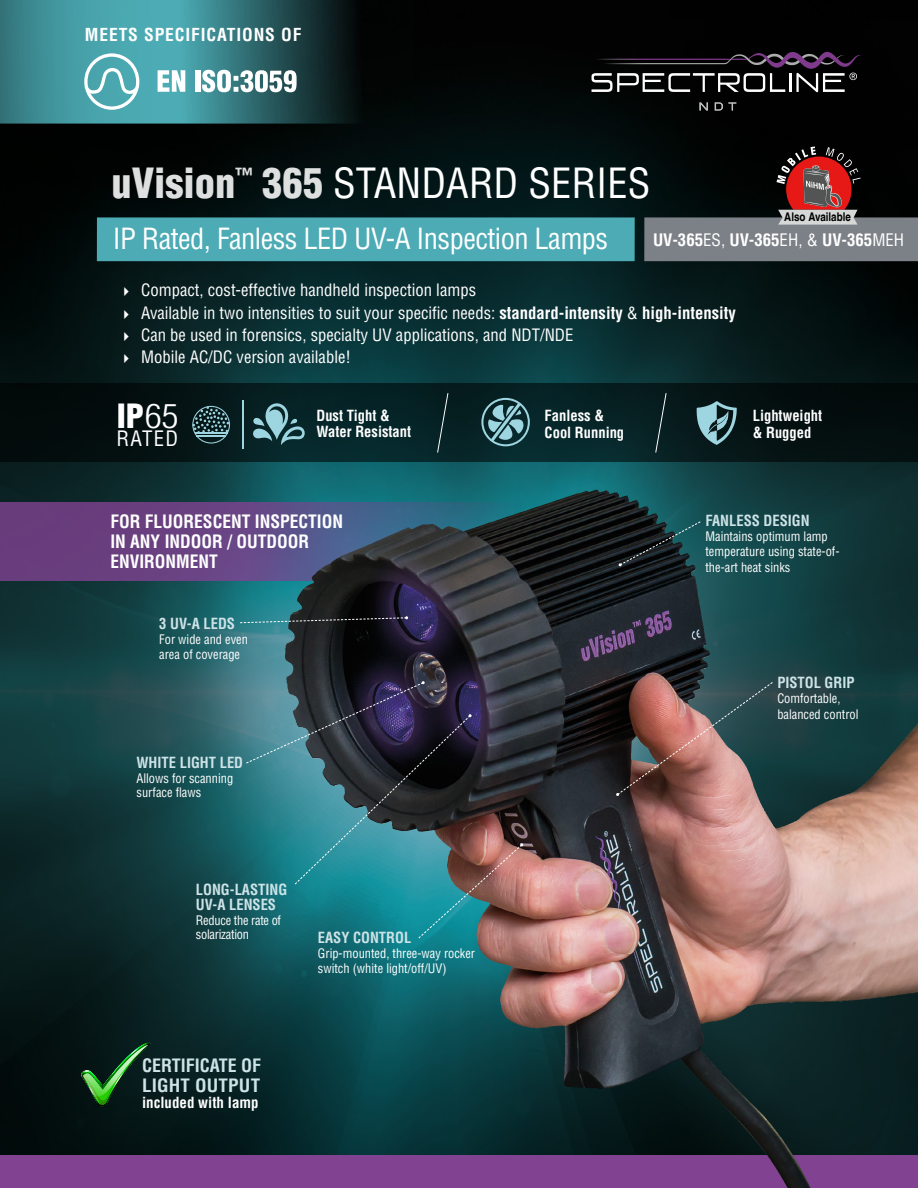
<style>
.page{position:relative;width:918px;height:1188px;background:#fff}
.page>*{position:absolute;margin:0;border:0;box-sizing:border-box;transform-origin:0 0}
.t1{font:condensed 40.65px "Helvetica LT Std";color:#fff}
.t2{font:900 condensed 32.55px "Helvetica";color:#fff}
.t3{font:condensed 28.5px "Helvetica LT Std";letter-spacing:-.02em;color:#fff}
.t4{font:condensed 20.7px "Helvetica LT Std";letter-spacing:.06em;color:#fff}
.t5{font:700 condensed 18px/20.2px "Helvetica LT Std";color:#fff}
.t6{font:700 condensed 18px/19.5px "Helvetica LT Std";color:#cde3e7}
.t7{font:700 condensed 17.55px "Helvetica LT Std";letter-spacing:.05em;color:#fff}
.t8{font:700 condensed 16.8px "Helvetica LT Std";color:#fff}
.t9{font:condensed 16.65px/22px "Helvetica LT Std";color:#fff}
.t10{font:700 condensed 15px/15.5px "Helvetica LT Std";color:#cde3e7}
.t11{font:700 condensed 15px/16.5px "Helvetica LT Std";color:#fff}
.t12{font:condensed 12.9px/15.5px "Helvetica LT Std";color:#fff}
.t13{font:condensed 12.9px/14.2px "Helvetica LT Std";letter-spacing:-.02em;color:#fff}
.t14{font:700 condensed 12px "Helvetica LT";color:#000}
.s1{font-weight:900;color:#dedfdf}
.s2{font-weight:400}
.s3{font-weight:700}
.s4{font-weight:300}
</style>
<div class="page">
<img style="left:0;top:0;width:918px;height:1155px">
<div style="left:0;top:1155px;width:918px;height:33px;background:#804291"></div>
<svg style="left:0;top:502px;width:526px;height:79px;background:#564270"></svg>
<img style="left:413px;top:490px;width:183px;height:41px">
<div style="left:644px;top:217px;width:274px;height:44px;background:#7c8187"></div>
<div style="left:97px;top:217px;width:538px;height:44px;background:#4cabb4"></div>
<svg style="left:618px;top:521px;width:83px;height:46px;background:#182f32"></svg>
<svg style="left:616px;top:681px;width:157px;height:115px;background:#6c5855"></svg>
<svg style="left:700px;top:102px;width:8px;height:8px"></svg>
<svg style="left:715px;top:102px;width:21px;height:8px"></svg>
<svg style="left:581px;top:52px;width:280px;height:40px;background:#312d32"></svg>
<svg style="left:0;top:384px;width:918px;height:78px;background:#05191a"></svg>
<svg style="left:481px;top:398px;width:49px;height:48px;background:#436c72"></svg>
<svg style="left:697px;top:401px;width:40px;height:44px;background:#4e7278"></svg>
<svg style="left:252px;top:403px;width:54px;height:42px;background:#3d646a"></svg>
<hr style="left:243px;top:400px;width:1px;height:48px;background:#9dd5e1">
<svg style="left:192px;top:406px;width:38px;height:38px"></svg>
<svg style="left:239px;top:616px;width:169px;height:7px"></svg>
<img style="left:245px;top:681px;width:278px;height:258px">
<img style="left:79px;top:1042px;width:73px;height:69px">
<svg style="left:0;top:0;width:414px;height:124px;background:#2d656a"></svg>
<svg style="left:84px;top:53px;width:55px;height:57px"></svg>
<svg style="left:158px;top:70px;width:27px;height:22px"></svg>
<div style="left:195px;top:70px;width:5px;height:22px;background:#fff"></div>
<svg style="left:202px;top:70px;width:95px;height:22px"></svg>
<svg style="left:777px;top:146px;width:84px;height:79px;background:#824a49"></svg>
<svg style="left:437px;top:393px;width:12px;height:60px"></svg>
<svg style="left:655px;top:393px;width:12px;height:60px"></svg>
<svg style="left:124px;top:287px;width:5px;height:9px"></svg>
<svg style="left:124px;top:309px;width:5px;height:10px"></svg>
<svg style="left:124px;top:332px;width:5px;height:9px"></svg>
<svg style="left:124px;top:354px;width:5px;height:9px"></svg>
<p class="t7" style="left:85px;top:23px;width:218px">MEETS SPECIFICATIONS OF</p>
<h1 class="t1" style="left:111px;top:158px;width:541px"><span class="s1">uVision</span><sup>™</sup> <span class="s1">365</span> STANDARD SERIES</h1>
<p class="t14" style="left:784px;top:210px;width:68px">Also Available</p>
<h3 class="t3" style="left:113px;top:221px;width:497px">IP Rated, Fanless LED UV-A Inspection Lamps</h3>
<p class="t8" style="left:653px;top:229px;width:253px">UV-365<span class="s2">ES,</span> UV-365<span class="s2">EH, &amp;</span> UV-365<span class="s2">MEH</span></p>
<p class="t9" style="left:141px;top:279px;width:596px">Compact, cost-effective handheld inspection lamps<br>Available in two intensities to suit your specific needs: <span class="s3">standard-intensity</span> &amp; <span class="s3">high-intensity </span>Can be used in forensics, specialty UV applications, and NDT/NDE<br>Mobile AC/DC version available!</p>
<h2 class="t2" style="left:117px;top:396px;width:64px">IP<span class="s4">65</span></h2>
<p class="t4" style="left:117px;top:425px;width:63px">RATED</p>
<p class="t11" style="left:316px;top:407px;width:96px">Dust Tight &amp;<br>Water Resistant</p>
<p class="t11" style="left:753px;top:407px;width:71px">Lightweight &amp; Rugged</p>
<p class="t11" style="left:545px;top:407px;width:81px">Fanless &amp;<br>Cool Running</p>
<p class="t5" style="left:110px;top:511px;width:234px">FOR FLUORESCENT INSPECTION<br>IN ANY INDOOR / OUTDOOR<br>ENVIRONMENT</p>
<p class="t10" style="left:159px;top:615px;width:77px">3 UV-A LEDS</p>
<p class="t12" style="left:159px;top:631px;width:90px">For wide and even area of coverage</p>
<p class="t10" style="left:136px;top:755px;width:108px">WHITE LIGHT LED</p>
<p class="t12" style="left:136px;top:771px;width:98px;line-height:14.2px">Allows for scanning surface flaws</p>
<p class="t10" style="left:196px;top:881px;width:93px">LONG-LASTING<br>UV-A LENSES</p>
<p class="t13" style="left:196px;top:913px;width:87px">Reduce the rate of solarization</p>
<p class="t10" style="left:318px;top:929px;width:95px">EASY CONTROL</p>
<p class="t12" style="left:318px;top:946px;width:159px">Grip-mounted, three-way rocker switch (white light/off/UV)</p>
<p class="t6" style="left:142px;top:1056px;width:121px">CERTIFICATE OF<br>LIGHT OUTPUT</p>
<p class="t11" style="left:142px;top:1094px;width:118px">included with lamp</p>
<p class="t10" style="left:705px;top:512px;width:106px">FANLESS DESIGN</p>
<p class="t12" style="left:705px;top:529px;width:136px">Maintains optimum lamp temperature using state-of&shy;the-art heat sinks</p>
<p class="t10" style="left:777px;top:675px;width:79px">PISTOL GRIP</p>
<p class="t12" style="left:777px;top:691px;width:83px">Comfortable, balanced control</p>
</div>
